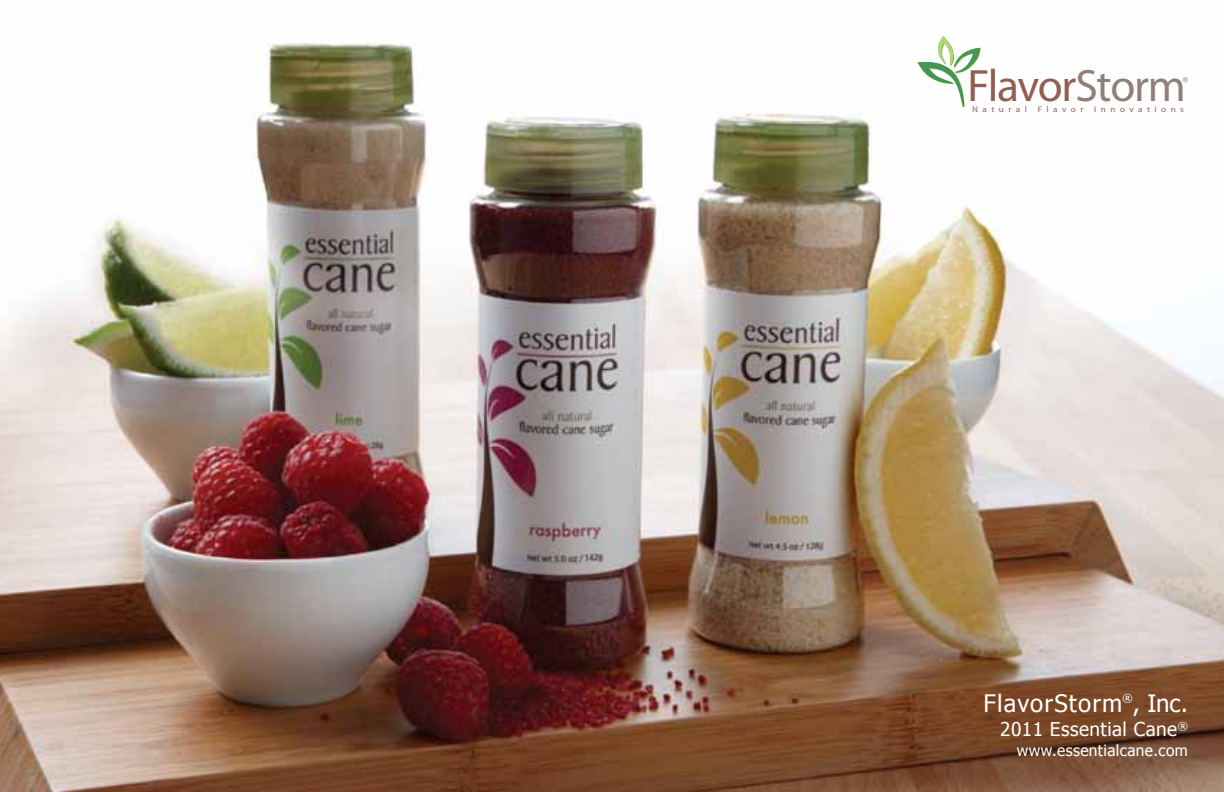
<style>
.page{position:relative;width:1224px;height:792px;background:#fff}
.page>*{position:absolute;margin:0;border:0;box-sizing:border-box;transform-origin:0 0}
.t1{font:45.6px "Myriad";letter-spacing:-.025em;color:#915f52}
.t2{font:24px "Tahoma";letter-spacing:.05em;color:#fff}
.t3{font:19px "Tahoma";letter-spacing:.025em;color:#fff}
.t4{font:15.6px "Tahoma";letter-spacing:.025em;color:#fff}
.t5{font:11.4px "Myriad";color:#907e78}
.t6{font:8.2px "Myriad";letter-spacing:.495em;color:#915f52;scale:1.1 1}
.s1{color:#907e78}
</style>
<div class="page">
<img style="left:0;top:43px;width:1224px;height:749px">
<svg style="left:917px;top:36px;width:64px;height:72px"></svg>
<h1 class="t1" style="left:968px;top:64px;width:220px">Flavor<span class="s1">Storm</span></h1>
<p class="t6" style="left:972px;top:105px;width:51px">Natural</p>
<p class="t6" style="left:1038px;top:105px;width:43px">Flavor</p>
<p class="t6" style="left:1094px;top:105px;width:29px">Inno</p>
<p class="t6" style="left:1129px;top:105px;width:51px">vations</p>
<h3 class="t5" style="left:1183px;top:76px;width:7px">®</h3>
<h2 class="t2" style="left:983px;top:688px;width:206px">FlavorStorm<sup>®</sup>, Inc.</h2>
<h3 class="t3" style="left:1000px;top:717px;width:189px">2011 Essential Cane<sup>®</sup></h3>
<h3 class="t4" style="left:1017px;top:740px;width:172px">www.essentialcane.com</h3>
</div>
